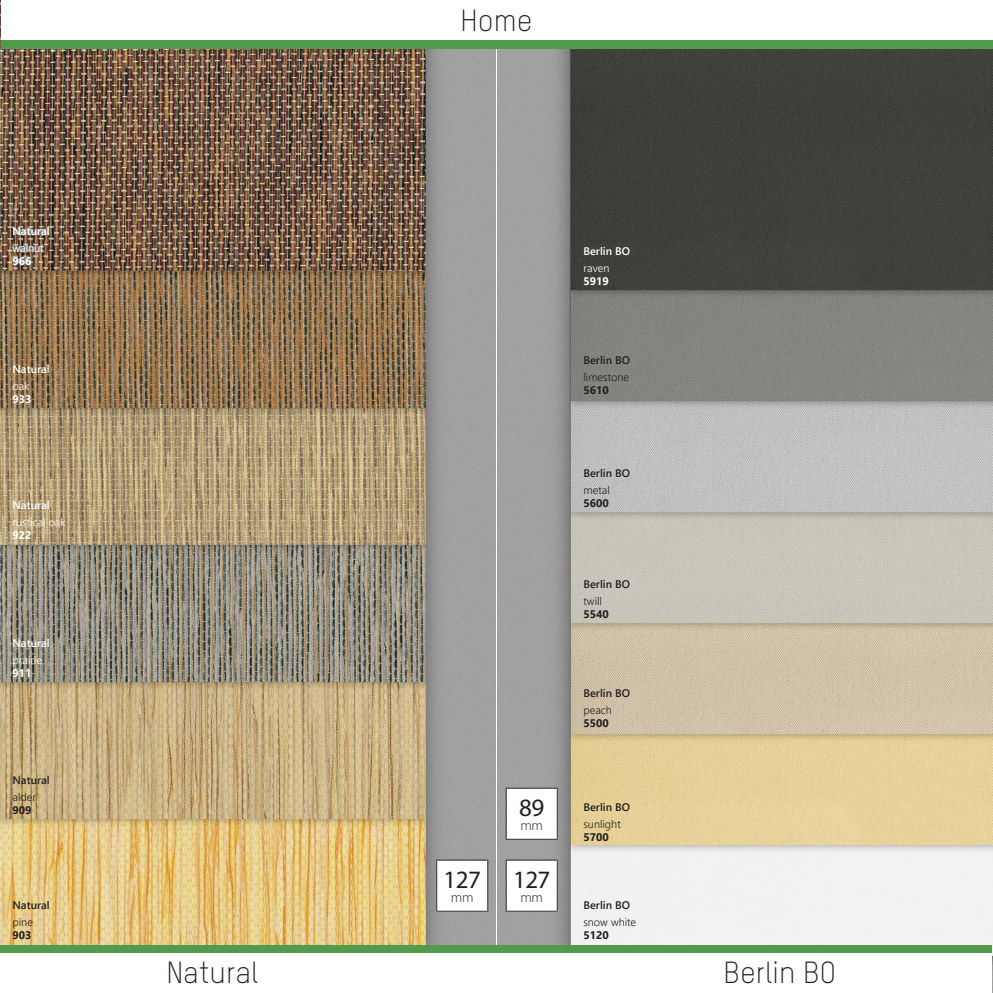
<style>
.page{position:relative;width:993px;height:993px;background:#fff}
.page>*{position:absolute;margin:0;border:0;box-sizing:border-box;transform-origin:0 0}
.t1{font:300 30px "TSTARPRO";color:#231f20}
.t2{font:25px "Myriad Pro";letter-spacing:-.025em;color:#231f20}
.t3{font:300 14px "Myriad Pro";color:#231f20}
.t4{font:600 11px "Segoe UI";color:#231f20}
.t5{font:300 11px "Segoe UI";color:#231f20}
.t6{font:600 11px "Segoe UI";color:#fff}
.t7{font:300 11px "Segoe UI";color:#fff}
.t8{font:700 11px "Segoe UI";color:#231f20}
.t9{font:700 11px "Segoe UI";color:#fff}
</style>
<div class="page">
<img style="left:0;top:0;width:992px;height:953px">
<div style="left:506px;top:859px;width:51px;height:51px;background:#fff"></div>
<hr style="left:505px;top:859px;width:52px;height:1px;background:#231f20">
<hr style="left:505px;top:860px;width:1px;height:50px;background:#231f20">
<hr style="left:556px;top:860px;width:1px;height:50px;background:#231f20">
<hr style="left:505px;top:910px;width:52px;height:1px;background:#231f20">
<div style="left:436px;top:859px;width:51px;height:51px;background:#fff"></div>
<hr style="left:436px;top:859px;width:52px;height:1px;background:#231f20">
<hr style="left:436px;top:860px;width:1px;height:50px;background:#231f20">
<hr style="left:487px;top:860px;width:1px;height:50px;background:#231f20">
<hr style="left:436px;top:910px;width:52px;height:1px;background:#231f20">
<div style="left:506px;top:788px;width:51px;height:51px;background:#fff"></div>
<hr style="left:505px;top:787px;width:52px;height:1px;background:#231f20">
<hr style="left:505px;top:788px;width:1px;height:50px;background:#231f20">
<hr style="left:556px;top:788px;width:1px;height:50px;background:#231f20">
<hr style="left:505px;top:838px;width:52px;height:1px;background:#231f20">
<hr style="left:496px;top:47px;width:1px;height:897px;background:#fff">
<div style="left:0;top:944px;width:991px;height:9px;background:#529a4c"></div>
<div style="left:1px;top:40px;width:991px;height:8px;background:#529a4c"></div>
<div style="left:1px;top:0;width:991px;height:40px;background:#fff"></div>
<svg style="left:13px;top:226px;width:36px;height:9px"></svg>
<svg style="left:12px;top:243px;width:32px;height:22px"></svg>
<p class="t6" style="left:13px;top:220px;width:39px">Natural</p>
<p class="t7" style="left:13px;top:237px;width:33px">walnut</p>
<p class="t9" style="left:13px;top:250px;width:20px">966</p>
<p class="t6" style="left:13px;top:358px;width:39px">Natural</p>
<p class="t7" style="left:13px;top:375px;width:18px">oak</p>
<p class="t9" style="left:13px;top:388px;width:20px">933</p>
<p class="t6" style="left:13px;top:494px;width:39px">Natural</p>
<p class="t7" style="left:13px;top:511px;width:55px">rustical oak</p>
<p class="t9" style="left:13px;top:524px;width:20px">922</p>
<p class="t6" style="left:13px;top:632px;width:39px">Natural</p>
<p class="t7" style="left:13px;top:649px;width:31px">prairie</p>
<p class="t9" style="left:13px;top:662px;width:20px">911</p>
<p class="t4" style="left:13px;top:769px;width:39px">Natural</p>
<p class="t5" style="left:13px;top:786px;width:25px">alder</p>
<p class="t8" style="left:13px;top:799px;width:20px">909</p>
<p class="t4" style="left:13px;top:894px;width:39px">Natural</p>
<p class="t5" style="left:13px;top:911px;width:22px">pine</p>
<p class="t8" style="left:13px;top:924px;width:20px">903</p>
<h1 class="t1" style="left:460px;top:3px;width:73px">Home</h1>
<h2 class="t2" style="left:443px;top:863px;width:39px">127</h2>
<p class="t3" style="left:451px;top:889px;width:24px">mm</p>
<h2 class="t2" style="left:519px;top:792px;width:27px">89</h2>
<p class="t3" style="left:520px;top:817px;width:24px">mm</p>
<h2 class="t2" style="left:513px;top:863px;width:39px">127</h2>
<p class="t3" style="left:520px;top:889px;width:24px">mm</p>
<p class="t6" style="left:583px;top:240px;width:48px">Berlin BO</p>
<p class="t7" style="left:583px;top:257px;width:28px">raven</p>
<p class="t9" style="left:583px;top:270px;width:27px">5919</p>
<p class="t4" style="left:583px;top:350px;width:48px">Berlin BO</p>
<p class="t5" style="left:583px;top:367px;width:47px">limestone</p>
<p class="t8" style="left:583px;top:380px;width:27px">5610</p>
<p class="t4" style="left:583px;top:462px;width:48px">Berlin BO</p>
<p class="t5" style="left:583px;top:479px;width:28px">metal</p>
<p class="t8" style="left:583px;top:492px;width:27px">5600</p>
<p class="t4" style="left:583px;top:573px;width:48px">Berlin BO</p>
<p class="t5" style="left:583px;top:590px;width:20px">twill</p>
<p class="t8" style="left:583px;top:603px;width:27px">5540</p>
<p class="t4" style="left:583px;top:682px;width:48px">Berlin BO</p>
<p class="t5" style="left:583px;top:699px;width:30px">peach</p>
<p class="t8" style="left:583px;top:712px;width:27px">5500</p>
<p class="t4" style="left:583px;top:796px;width:48px">Berlin BO</p>
<p class="t5" style="left:583px;top:813px;width:39px">sunlight</p>
<p class="t8" style="left:583px;top:826px;width:27px">5700</p>
<p class="t4" style="left:583px;top:894px;width:48px">Berlin BO</p>
<p class="t5" style="left:583px;top:911px;width:54px">snow white</p>
<p class="t8" style="left:583px;top:924px;width:27px">5120</p>
<h1 class="t1" style="left:166px;top:954px;width:93px">Natural</h1>
<h1 class="t1" style="left:723px;top:954px;width:114px">Berlin BO</h1>
</div>
